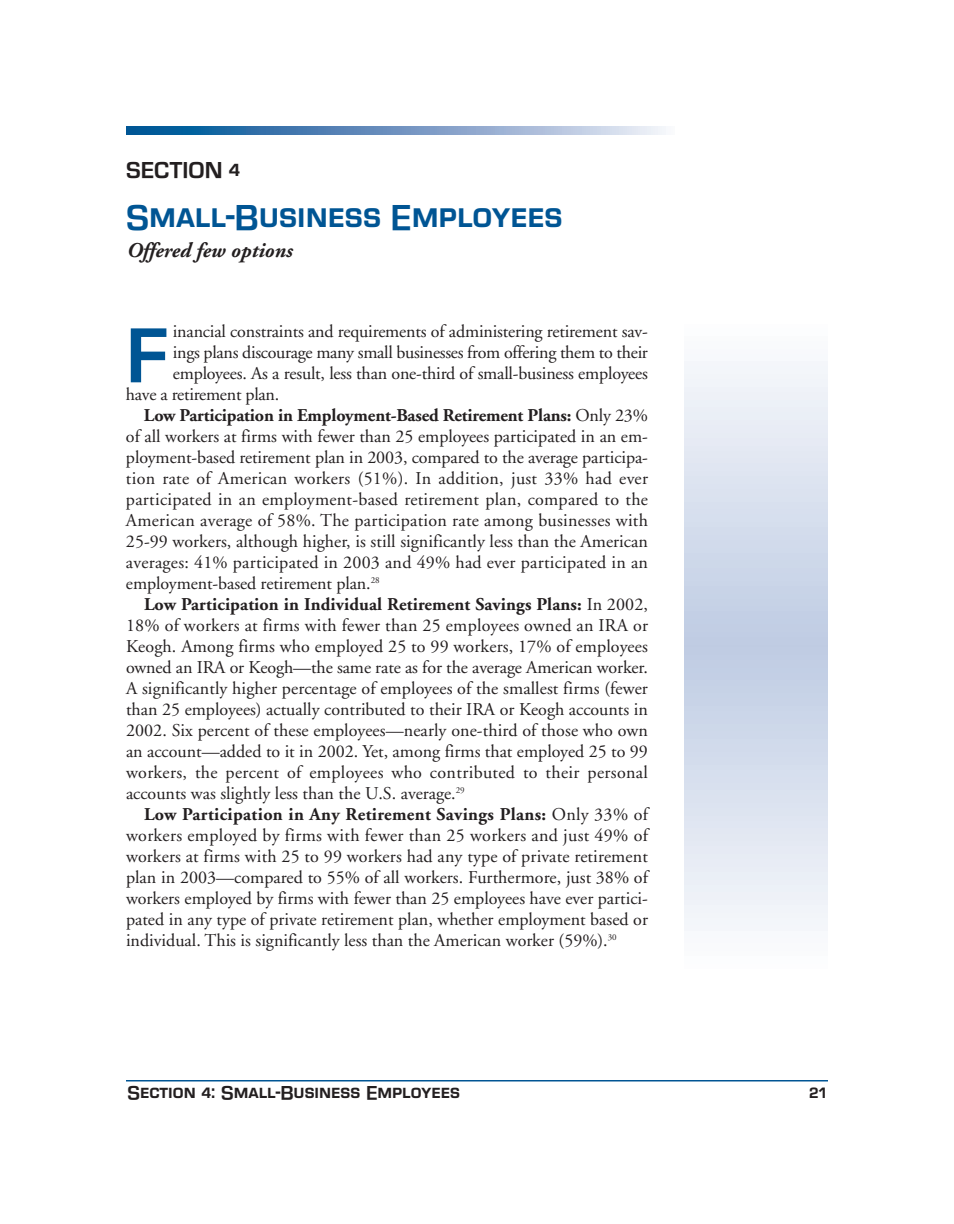
<style>
.page{position:relative;width:954px;height:1224px;background:#fff}
.page>*{position:absolute;margin:0;border:0;box-sizing:border-box;transform-origin:0 0}
.t1{font:700 80.85px "Eurostile SCT";color:#005594}
.t2{font:700 33px "Eurostile DCD";color:#005594}
.t3{font:italic 700 21px "Adobe Garamond";color:#231f20}
.t4{font:700 21px "Eurostile DCD";color:#231f20}
.t5{font:18px "Adobe Garamond";color:#231f20}
.t6{font:700 18px "Adobe Garamond";letter-spacing:.005em;color:#231f20}
.t7{font:18px "Adobe Garamond";letter-spacing:.02em;color:#231f20}
.t8{font:700 18px "Eurostile DCD";color:#231f20}
.s1{font-weight:400}
</style>
<div class="page">
<svg style="left:126px;top:126px;width:540px;height:9px;background:#6e97c1"></svg>
<svg style="left:684px;top:361px;width:144px;height:570px;background:#d9e0ee"></svg>
<hr style="left:126px;top:1080px;width:702px;height:2px;background:#005594">
<p class="t4" style="left:126px;top:156px;width:116px">SECTION 4</p>
<h2 class="t2" style="left:126px;top:196px;width:438px">Small-Business Employees</h2>
<p class="t3" style="left:126px;top:242px;width:168px">Offered few options</p>
<h1 class="t1" style="left:126px;top:307px;width:43px">F</h1>
<p class="t5" style="left:173px;top:324px;width:477px">inancial constraints and requirements of administering retirement sav-</p>
<p class="t5" style="left:173px;top:345px;width:477px">ings plans discourage many small businesses from offering them to their</p>
<p class="t5" style="left:173px;top:366px;width:477px">employees. As a result, less than one-third of small-business employees</p>
<p class="t5" style="left:126px;top:387px;width:155px">have a retirement plan.</p>
<p class="t6" style="left:144px;top:408px;width:505px">Low Participation in Employment-Based Retirement Plans: <span class="s1">Only 23%</span></p>
<p class="t5" style="left:126px;top:429px;width:524px">of all workers at firms with fewer than 25 employees participated in an em-</p>
<p class="t5" style="left:126px;top:450px;width:524px">ployment-based retirement plan in 2003, compared to the average participa-</p>
<p class="t5" style="left:126px;top:471px;width:523px">tion rate of American workers (51%). In addition, just 33% had ever</p>
<p class="t5" style="left:126px;top:492px;width:524px">participated in an employment-based retirement plan, compared to the</p>
<p class="t5" style="left:126px;top:513px;width:523px">American average of 58%. The participation rate among businesses with</p>
<p class="t5" style="left:126px;top:534px;width:523px">25-99 workers, although higher, is still significantly less than the American</p>
<p class="t5" style="left:126px;top:555px;width:523px">averages: 41% participated in 2003 and 49% had ever participated in an</p>
<p class="t5" style="left:126px;top:576px;width:255px">employment-based retirement plan.<sup>28</sup></p>
<p class="t6" style="left:144px;top:597px;width:505px">Low Participation in Individual Retirement Savings Plans: <span class="s1">In 2002,</span></p>
<p class="t5" style="left:126px;top:618px;width:524px">18% of workers at firms with fewer than 25 employees owned an IRA or</p>
<p class="t5" style="left:126px;top:639px;width:523px">Keogh. Among firms who employed 25 to 99 workers, 17% of employees</p>
<p class="t5" style="left:126px;top:660px;width:523px">owned an IRA or Keogh—the same rate as for the average American worker.</p>
<p class="t5" style="left:126px;top:681px;width:523px">A significantly higher percentage of employees of the smallest firms (fewer</p>
<p class="t5" style="left:126px;top:702px;width:524px">than 25 employees) actually contributed to their IRA or Keogh accounts in</p>
<p class="t5" style="left:126px;top:723px;width:523px">2002. Six percent of these employees—nearly one-third of those who own</p>
<p class="t5" style="left:126px;top:744px;width:523px">an account—added to it in 2002. Yet, among firms that employed 25 to 99</p>
<p class="t7" style="left:126px;top:765px;width:523px">workers, the percent of employees who contributed to their personal</p>
<p class="t5" style="left:126px;top:786px;width:340px">accounts was slightly less than the U.S. average.<sup>29</sup></p>
<p class="t6" style="left:144px;top:807px;width:505px">Low Participation in Any Retirement Savings Plans: <span class="s1">Only 33% of</span></p>
<p class="t7" style="left:126px;top:828px;width:524px">workers employed by firms with fewer than 25 workers and just 49% of</p>
<p class="t5" style="left:126px;top:849px;width:524px">workers at firms with 25 to 99 workers had any type of private retirement</p>
<p class="t5" style="left:126px;top:870px;width:523px">plan in 2003—compared to 55% of all workers. Furthermore, just 38% of</p>
<p class="t5" style="left:126px;top:891px;width:524px">workers employed by firms with fewer than 25 employees have ever partici-</p>
<p class="t5" style="left:126px;top:912px;width:523px">pated in any type of private retirement plan, whether employment based or</p>
<p class="t5" style="left:126px;top:933px;width:492px">individual. This is significantly less than the American worker (59%).<sup>30</sup></p>
<p class="t8" style="left:128px;top:1081px;width:334px">Section 4: Small-Business Employees</p>
<p class="t8" style="left:809px;top:1081px;width:19px">21</p>
</div>
